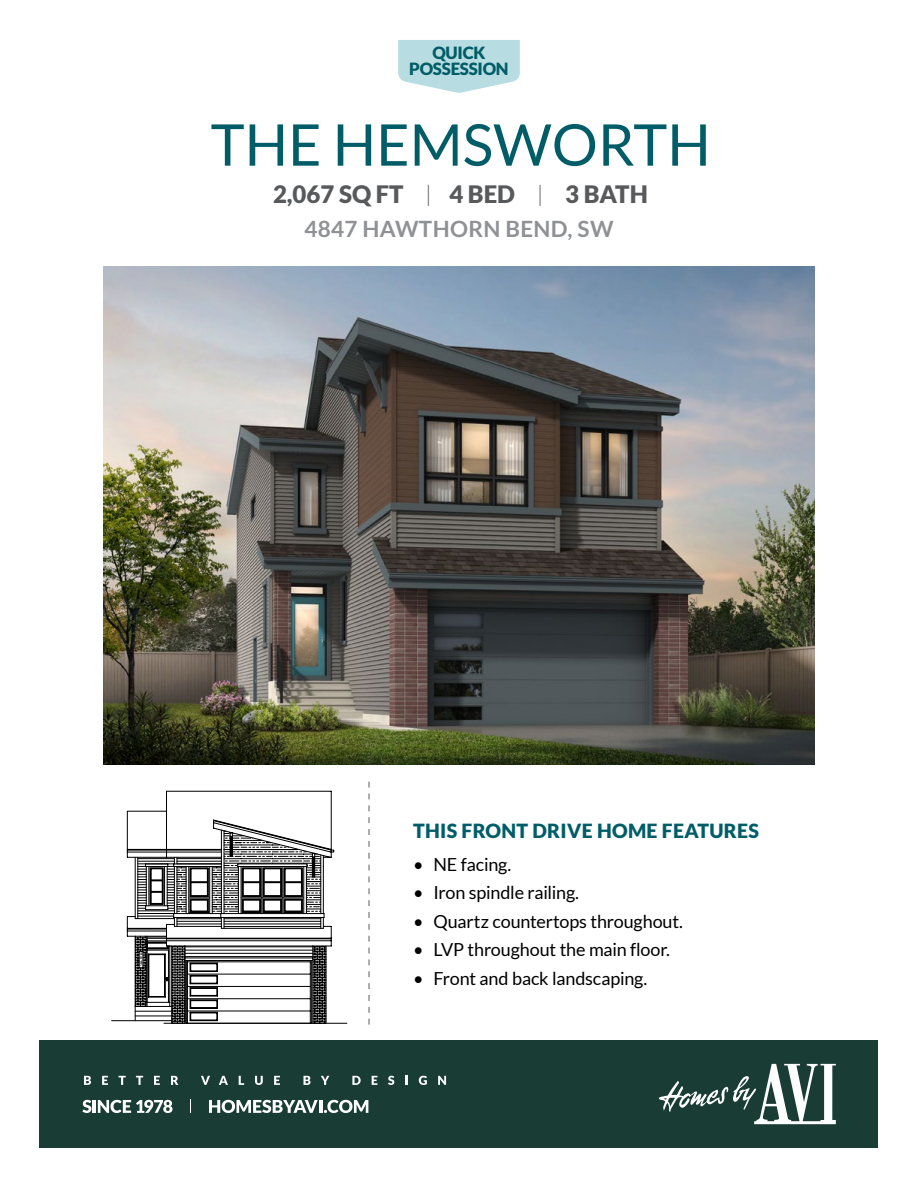
<style>
.page{position:relative;width:918px;height:1188px;background:#fff}
.page>*{position:absolute;margin:0;border:0;box-sizing:border-box;transform-origin:0 0}
._01_Header{font:57.6px "Lato";color:#005d67}
.t1{font:900 24px "Lato";color:#58595b}
._03_Address{font:700 22.5px "Lato";letter-spacing:.015em;color:#8f9194}
._04_Features{font:900 19.5px "Lato";letter-spacing:.015em;color:#005d67}
.t2{font:18px "Lato";letter-spacing:-.01em;color:#000}
.t3{font:900 16.8px "Lato";letter-spacing:-.015em;color:#005d67}
.t4{font:700 3.75px/3.6px "Arial";color:#000;text-align:justify}
.s1{font-weight:300;font-size:22.5px}
</style>
<div class="page">
<div style="left:40px;top:1040px;width:838px;height:108px;background:#193c35"></div>
<svg style="left:659px;top:1064px;width:177px;height:60px"></svg>
<svg style="left:84px;top:1076px;width:7px;height:9px"></svg>
<svg style="left:102px;top:1076px;width:6px;height:9px"></svg>
<svg style="left:119px;top:1076px;width:7px;height:9px"></svg>
<svg style="left:136px;top:1076px;width:7px;height:9px"></svg>
<svg style="left:154px;top:1076px;width:6px;height:9px"></svg>
<svg style="left:171px;top:1076px;width:7px;height:9px"></svg>
<svg style="left:201px;top:1076px;width:9px;height:9px"></svg>
<svg style="left:219px;top:1076px;width:9px;height:9px"></svg>
<svg style="left:239px;top:1076px;width:5px;height:9px"></svg>
<svg style="left:255px;top:1076px;width:8px;height:9px"></svg>
<svg style="left:274px;top:1076px;width:6px;height:9px"></svg>
<svg style="left:303px;top:1076px;width:8px;height:9px"></svg>
<svg style="left:321px;top:1076px;width:8px;height:9px"></svg>
<svg style="left:352px;top:1076px;width:9px;height:9px"></svg>
<svg style="left:372px;top:1076px;width:5px;height:9px"></svg>
<svg style="left:388px;top:1076px;width:6px;height:9px"></svg>
<svg style="left:406px;top:1076px;width:2px;height:9px"></svg>
<svg style="left:419px;top:1076px;width:8px;height:9px"></svg>
<svg style="left:438px;top:1076px;width:8px;height:9px"></svg>
<svg style="left:82px;top:1100px;width:90px;height:13px"></svg>
<svg style="left:209px;top:1100px;width:159px;height:13px"></svg>
<svg style="left:190px;top:1100px;width:1px;height:13px"></svg>
<svg style="left:398px;top:40px;width:122px;height:53px"></svg>
<img style="left:104px;top:266px;width:710px;height:499px">
<svg style="left:368px;top:782px;width:2px;height:243px"></svg>
<hr style="left:164px;top:1023px;width:183px;height:1px;background:#000">
<hr style="left:112px;top:1020px;width:60px;height:1px;background:#000">
<svg style="left:127px;top:791px;width:207px;height:233px"></svg>
<div style="left:139px;top:951px;width:4px;height:17px;border:1px solid #000"></div>
<p class="t3" style="left:432px;top:43px;width:55px">QUICK</p>
<p class="t3" style="left:409px;top:59px;width:101px">POSSESSION</p>
<p class="_01_Header" style="left:211px;top:113px;width:502px">THE HEMSWORTH</p>
<p class="t1" style="left:273px;top:180px;width:376px">2,067 SQ FT <span class="s1">|</span> 4 BED <span class="s1">|</span> 3 BATH</p>
<p class="_03_Address" style="left:304px;top:216px;width:311px">4847 HAWTHORN BEND, SW</p>
<p class="t4" style="left:140px;top:952px;width:4px">4<br>8<br>4<br>7</p>
<p class="_04_Features" style="left:413px;top:820px;width:347px">THIS FRONT DRIVE HOME FEATURES</p>
<p class="t2" style="left:413px;top:854px;width:100px">• NE facing.</p>
<p class="t2" style="left:413px;top:883px;width:167px">• Iron spindle railing.</p>
<p class="t2" style="left:413px;top:911px;width:271px">• Quartz countertops throughout.</p>
<p class="t2" style="left:413px;top:940px;width:258px">• LVP throughout the main floor.</p>
<p class="t2" style="left:413px;top:968px;width:236px">• Front and back landscaping.</p>
</div>
